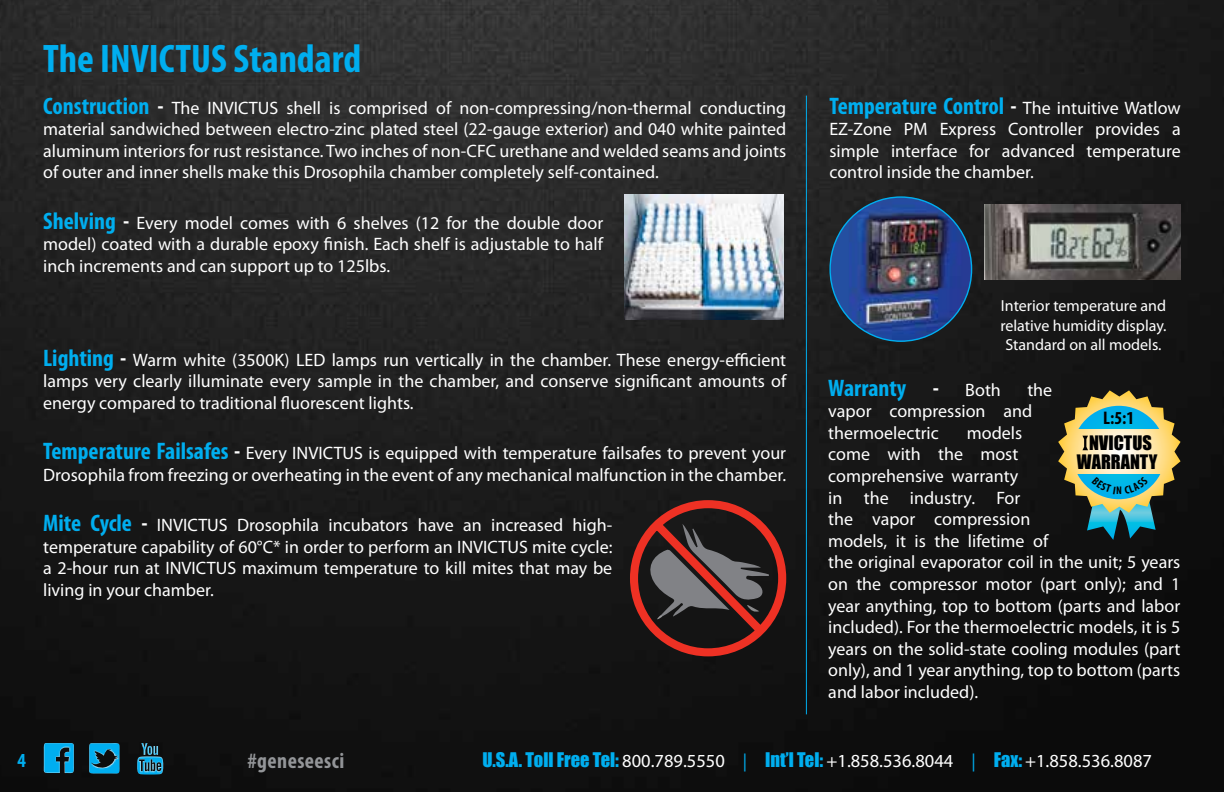
<style>
.page{position:relative;width:1224px;height:792px;background:#fff}
.page>*{position:absolute;margin:0;border:0;box-sizing:border-box;transform-origin:0 0}
.t1{font:700 condensed 40px "Myriad Pro";color:#00aeef}
.t2{font:700 condensed 24px "Myriad Pro";color:#00aeef}
.t3{font:700 condensed 22px "Myriad Pro";letter-spacing:.02em;color:#939598}
.t4{font:700 condensed 20px "Myriad Pro";color:#00aeef}
.t5{font:18.4px "Myriad Pro";color:#fff}
.t6{font:18.4px/19px "Impact";color:#000;text-align:center}
.t7{font:700 condensed 18.4px "Myriad Pro";color:#000}
.t8{font:18px/21.6px "Myriad Pro";color:#fff;text-align:justify}
.t9{font:16px/19.2px "Myriad Pro";color:#fff;text-align:center}
.t10{font:700 condensed 11.2px "Myriad Pro";color:#000}
.s1{font-weight:700;font-stretch:condensed;font-size:24px;color:#00aeef}
.s2{font-weight:700;font-stretch:condensed;font-size:24px}
.s3{color:#fff}
.s4{font-weight:400;font-stretch:normal;font-size:18px;color:#fff}
.s5{font-family:"Impact";color:#00aeef}
.s6{font-size:18px;color:#00aeef}
</style>
<div class="page">
<img style="left:0;top:0;width:1224px;height:792px">
<img style="left:43px;top:743px;width:31px;height:30px">
<img style="left:89px;top:743px;width:31px;height:31px">
<img style="left:137px;top:743px;width:26px;height:32px">
<img style="left:985px;top:204px;width:196px;height:76px">
<div style="left:830px;top:197px;width:142px;height:144px;background:#244fa1;border-radius:50%"></div>
<img style="left:849px;top:198px;width:123px;height:143px">
<hr style="left:806px;top:96px;width:1px;height:618px;background:#00aeef">
<img style="left:625px;top:194px;width:158px;height:125px">
<svg style="left:626px;top:496px;width:164px;height:164px;background:#4d2b29"></svg>
<svg style="left:1058px;top:390px;width:123px;height:150px;background:#758d76"></svg>
<h1 class="t1" style="left:43px;top:36px;width:320px">The INVICTUS Standard</h1>
<p class="t8" style="left:43px;top:96px;width:745px"><span class="s1">Construction</span> <span class="s2">-</span> The INVICTUS shell is comprised of non-compressing/non-thermal conducting material sandwiched between electro-zinc plated steel (22-gauge exterior) and 040 white painted aluminum interiors for rust resistance. Two inches of non-CFC urethane and welded seams and joints of outer and inner shells make this Drosophila chamber completely self-contained.</p>
<p class="t8" style="left:43px;top:212px;width:562px"><span class="s1">Shelving</span> <span class="s2">-</span> Every model comes with 6 shelves (12 for the double door model) coated with a durable epoxy finish. Each shelf is adjustable to half inch increments and can support up to 125lbs.</p>
<p class="t8" style="left:43px;top:348px;width:745px"><span class="s1">Lighting</span> <span class="s2">-</span> Warm white (3500K) LED lamps run vertically in the chamber. These energy-efficient lamps very clearly illuminate every sample in the chamber, and conserve significant amounts of energy compared to traditional fluorescent lights.</p>
<p class="t8" style="left:43px;top:442px;width:745px"><span class="s1">Temperature Failsafes</span> <span class="s2">-</span> Every INVICTUS is equipped with temperature failsafes to prevent your<br>Drosophila from freezing or overheating in the event of any mechanical malfunction in the chamber.</p>
<p class="t8" style="left:43px;top:514px;width:571px"><span class="s1">Mite Cycle</span> <span class="s2">-</span> INVICTUS Drosophila incubators have an increased high&shy;temperature capability of 60°C* in order to perform an INVICTUS mite cycle: a 2-hour run at INVICTUS maximum temperature to kill mites that may be living in your chamber.</p>
<h2 class="t2" style="left:829px;top:92px;width:353px">Temperature Control <span class="s3">-</span> <span class="s4">The intuitive Watlow</span></h2>
<p class="t8" style="left:829px;top:118px;width:353px">EZ-Zone PM Express Controller provides a simple interface for advanced temperature control inside the chamber.</p>
<p class="t9" style="left:1000px;top:296px;width:168px">Interior temperature and relative humidity display.<br>Standard on all models.</p>
<h2 class="t2" style="left:828px;top:374px;width:174px">Warranty <span class="s3">-</span> <span class="s4">Both</span></h2>
<p class="t8" style="left:828px;top:378px;width:225px;text-align:left;text-indent:199px">the vapor compression and thermoelectric</p>
<p class="t7" style="left:1103px;top:408px;width:33px">L:5:1</p>
<p class="t8" style="left:828px;top:422px;width:354px;text-align:left;text-indent:139px">models<br>come with the most<br>comprehensive warranty<br>in the industry. For<br>the vapor compression<br>models, it is the lifetime of<br>the original evaporator coil in the unit; 5 years on the compressor motor (part only); and 1 year anything, top to bottom (parts and labor included). For the thermoelectric models, it is 5 years on the solid-state cooling modules (part only), and 1 year anything, top to bottom (parts and labor included).</p>
<p class="t6" style="left:1077px;top:433px;width:82px">NVICTUS<br>WARRANTY</p>
<p class="t10" style="left:1116px;top:484px;width:7px">N</p>
<p class="t4" style="left:18px;top:749px;width:10px">4</p>
<p class="t3" style="left:247px;top:749px;width:98px">#geneseesci</p>
<p class="t5" style="left:482px;top:750px;width:671px"><span class="s5">U.S.A. Toll Free Tel:</span> 800.789.5550 <span class="s6">|</span> <span class="s5">Int’l Tel:</span> +1.858.536.8044 <span class="s6">|</span> <span class="s5">Fax:</span> +1.858.536.8087</p>
</div>
